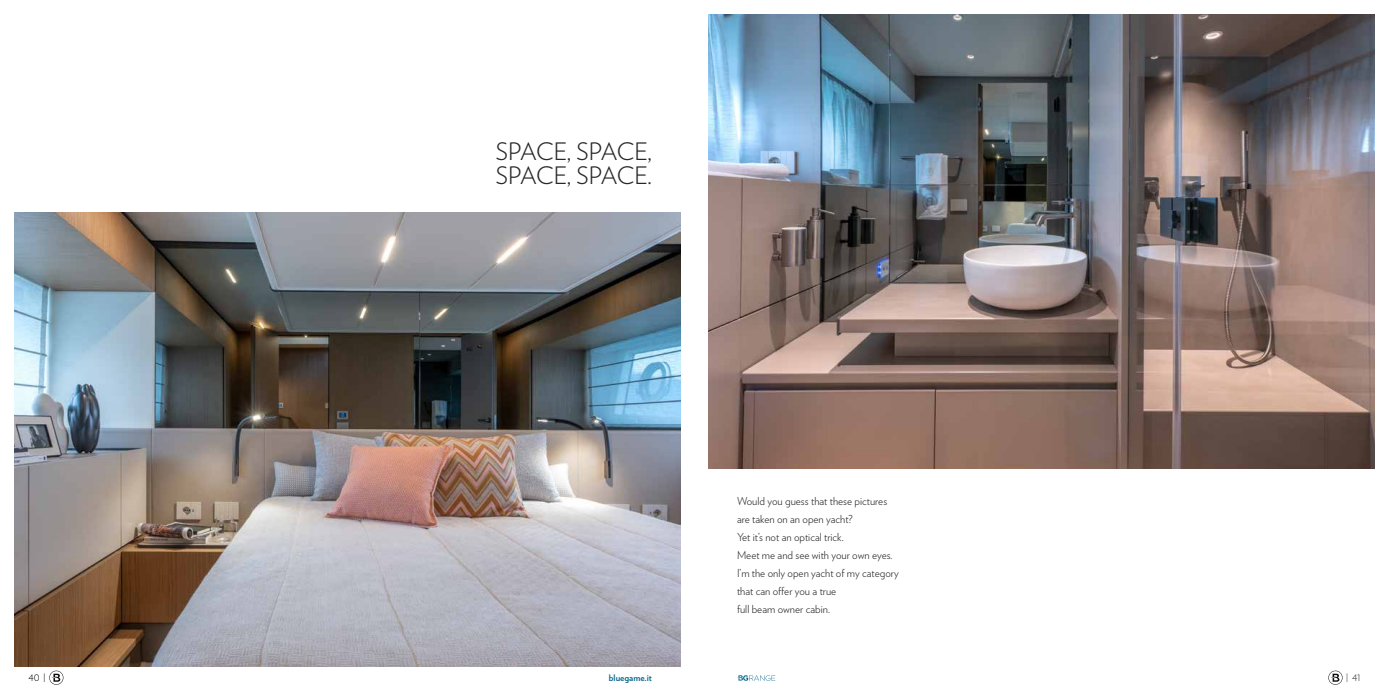
<style>
.page{position:relative;width:1389px;height:695px;background:#fff}
.page>*{position:absolute;margin:0;border:0;box-sizing:border-box;transform-origin:0 0}
.t1{font:300 24px/24px "Verlag";letter-spacing:-.015em;color:#282827}
.t2{font:300 11px/18px "Verlag";color:#282827}
.t3{font:700 9px "Verlag";color:#08678e}
.t4{font:300 9px "Verlag";color:#282827}
.t5{font:300 9px "Verlag";color:#000}
</style>
<div class="page">
<svg style="left:737px;top:675px;width:38px;height:5px"></svg>
<svg style="left:1328px;top:670px;width:15px;height:14px"></svg>
<svg style="left:49px;top:670px;width:14px;height:14px"></svg>
<img style="left:14px;top:213px;width:666px;height:453px">
<img style="left:709px;top:14px;width:666px;height:454px">
<h1 class="t1" style="left:496px;top:138px;width:158px">SPACE, SPACE,<br>SPACE, SPACE.</h1>
<p class="t5" style="left:28px;top:670px;width:19px">40 |</p>
<p class="t3" style="left:609px;top:670px;width:45px">bluegame.it</p>
<p class="t2" style="left:737px;top:491px;width:163px">Would you guess that these pictures are taken on an open yacht?<br>Yet it’s not an optical trick.<br>Meet me and see with your own eyes.<br>I’m the only open yacht of my category that can offer you a true<br>full beam owner cabin.</p>
<p class="t4" style="left:1346px;top:670px;width:16px">| 41</p>
</div>
